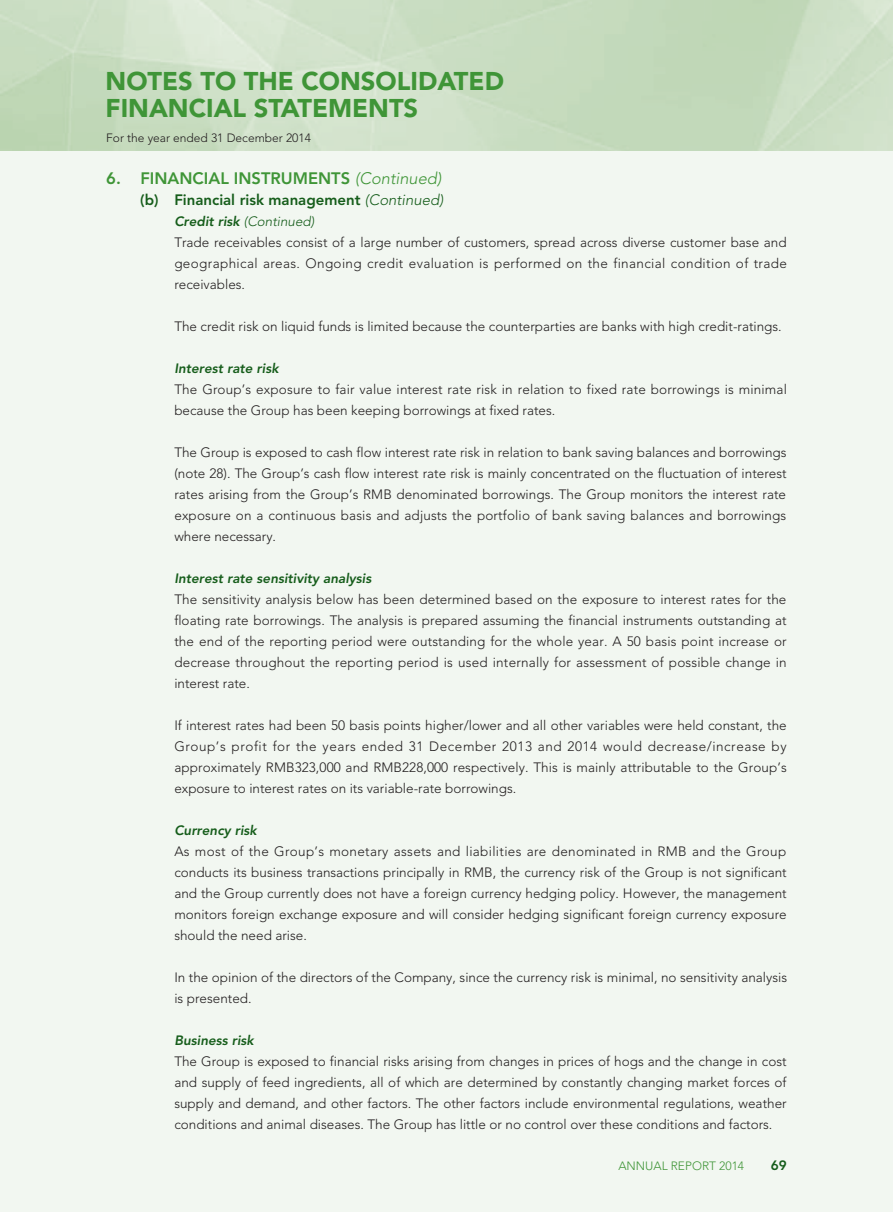
<style>
.page{position:relative;width:893px;height:1212px;background:#fff}
.page>*{position:absolute;margin:0;border:0;box-sizing:border-box;transform-origin:0 0}
.t1{font:900 25.5px/27px "Avenir LT Std";color:#3f9537}
._01_H1{font:800 16.5px "Avenir LT Std";color:#3f9537}
._02_H2{font:800 15px "Avenir LT Std";color:#165d1b}
._00_txt{font:300 13.5px/21px "Avenir LT Std";color:#231f20;text-align:justify}
._03_H3{font:italic 800 13.5px "Avenir LT Std";color:#165d1b}
._03_H3-2{font:italic 300 13.5px "Avenir LT Std";color:#165d1b}
.t2{font:800 13.5px "Avenir LT Std";color:#165d1b}
.t3{font:300 12px "Avenir LT Std";color:#231f20}
.t4{font:300 12px "Avenir LT Std";color:#3f9537}
.s1{font-weight:300;font-style:italic}
.s2{font-weight:800}
</style>
<div class="page">
<div style="left:0;top:151px;width:893px;height:1061px;background:#f2f7f1"></div>
<h1 class="t1" style="left:106px;top:68px;width:400px">NOTES TO THE CONSOLIDATED<br>FINANCIAL STATEMENTS</h1>
<p class="t3" style="left:106px;top:131px;width:206px">For the year ended 31 December 2014</p>
<p class="_01_H1" style="left:106px;top:168px;width:337px">6. FINANCIAL INSTRUMENTS <span class="s1">(Continued)</span></p>
<p class="_02_H2" style="left:140px;top:191px;width:304px">(b) Financial risk management <span class="s1">(Continued)</span></p>
<p class="_03_H3-2" style="left:174px;top:213px;width:142px"><span class="s2">Credit risk</span> (Continued)</p>
<p class="_00_txt" style="left:174px;top:232px;width:614px">Trade receivables consist of a large number of customers, spread across diverse customer base and geographical areas. Ongoing credit evaluation is performed on the financial condition of trade receivables.</p>
<p class="_00_txt" style="left:174px;top:316px;width:609px">The credit risk on liquid funds is limited because the counterparties are banks with high credit-ratings.</p>
<p class="_03_H3" style="left:174px;top:360px;width:106px">Interest rate risk</p>
<p class="_00_txt" style="left:174px;top:379px;width:614px">The Group’s exposure to fair value interest rate risk in relation to fixed rate borrowings is minimal because the Group has been keeping borrowings at fixed rates.</p>
<p class="_00_txt" style="left:174px;top:442px;width:614px">The Group is exposed to cash flow interest rate risk in relation to bank saving balances and borrowings (note 28). The Group’s cash flow interest rate risk is mainly concentrated on the fluctuation of interest rates arising from the Group’s RMB denominated borrowings. The Group monitors the interest rate exposure on a continuous basis and adjusts the portfolio of bank saving balances and borrowings where necessary.</p>
<p class="_03_H3" style="left:174px;top:570px;width:199px">Interest rate sensitivity analysis</p>
<p class="_00_txt" style="left:174px;top:589px;width:614px">The sensitivity analysis below has been determined based on the exposure to interest rates for the floating rate borrowings. The analysis is prepared assuming the financial instruments outstanding at the end of the reporting period were outstanding for the whole year. A 50 basis point increase or decrease throughout the reporting period is used internally for assessment of possible change in interest rate.</p>
<p class="_00_txt" style="left:174px;top:715px;width:614px">If interest rates had been 50 basis points higher/lower and all other variables were held constant, the Group’s profit for the years ended 31 December 2013 and 2014 would decrease/increase by approximately RMB323,000 and RMB228,000 respectively. This is mainly attributable to the Group’s exposure to interest rates on its variable-rate borrowings.</p>
<p class="_03_H3" style="left:174px;top:822px;width:84px">Currency risk</p>
<p class="_00_txt" style="left:174px;top:841px;width:614px">As most of the Group’s monetary assets and liabilities are denominated in RMB and the Group conducts its business transactions principally in RMB, the currency risk of the Group is not significant and the Group currently does not have a foreign currency hedging policy. However, the management monitors foreign exchange exposure and will consider hedging significant foreign currency exposure should the need arise.</p>
<p class="_00_txt" style="left:174px;top:967px;width:614px">In the opinion of the directors of the Company, since the currency risk is minimal, no sensitivity analysis is presented.</p>
<p class="_03_H3" style="left:174px;top:1032px;width:81px">Business risk</p>
<p class="_00_txt" style="left:174px;top:1051px;width:614px">The Group is exposed to financial risks arising from changes in prices of hogs and the change in cost and supply of feed ingredients, all of which are determined by constantly changing market forces of supply and demand, and other factors. The other factors include environmental regulations, weather conditions and animal diseases. The Group has little or no control over these conditions and factors.</p>
<p class="t4" style="left:618px;top:1158px;width:127px">ANNUAL REPORT 2014</p>
<p class="t2" style="left:771px;top:1157px;width:17px">69</p>
</div>
